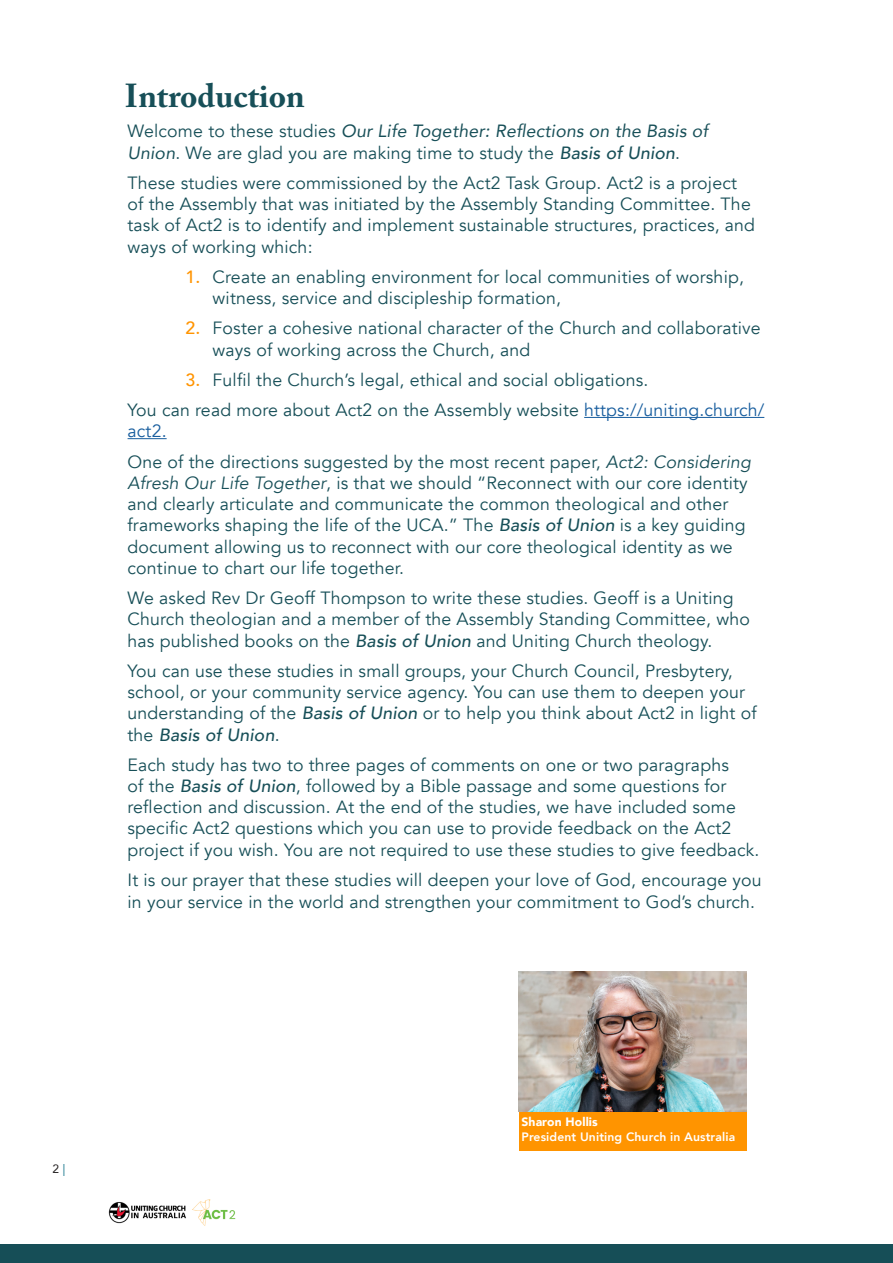
<style>
.page{position:relative;width:893px;height:1263px;background:#fff}
.page>*{position:absolute;margin:0;border:0;box-sizing:border-box;transform-origin:0 0}
.Head_-_grey_Caslon{font:700 33px "Adobe Caslon Pro";color:#174f58}
.t1{font:17.7px/21.3px "Avenir";letter-spacing:.01em;color:#174f58}
.t2{font:800 12.15px "Avenir";letter-spacing:.01em;color:#fff}
.t3{font:900 12.15px "Avenir";letter-spacing:.01em;color:#fff}
.t4{font:12px "Avenir";color:#231f20}
.s1{font-style:italic}
.s2{font-weight:500;font-style:italic}
.s3{font-weight:500;color:#ff9400}
.s4{color:#175d9e}
.s5{font-family:"Minion Pro";color:#0d7087}
</style>
<div class="page">
<img style="left:108px;top:1199px;width:128px;height:27px">
<div style="left:0;top:1244px;width:893px;height:19px;background:#164e57"></div>
<hr style="left:584px;top:417px;width:180px;height:1px;background:#175d9e">
<hr style="left:128px;top:438px;width:39px;height:1px;background:#175d9e">
<div style="left:519px;top:1105px;width:227px;height:45px;background:#ff9400"></div>
<img style="left:519px;top:972px;width:227px;height:140px">
<p class="Head_-_grey_Caslon" style="left:125px;top:76px;width:182px">Introduction</p>
<p class="t1" style="left:128px;top:121px;width:582px">Welcome to these studies <span class="s1">Our Life Together: Reflections on the Basis of<br>Union</span>. We are glad you are making time to study the <span class="s2">Basis of Union</span>.</p>
<p class="t1" style="left:128px;top:172px;width:629px">These studies were commissioned by the Act2 Task Group. Act2 is a project of the Assembly that was initiated by the Assembly Standing Committee. The task of Act2 is to identify and implement sustainable structures, practices, and ways of working which:</p>
<p class="t1" style="left:213px;top:266px;width:533px;text-indent:-27px"><span class="s3">1.</span> Create an enabling environment for local communities of worship, witness, service and discipleship formation,</p>
<p class="t1" style="left:213px;top:318px;width:550px;text-indent:-27px"><span class="s3">2.</span> Foster a cohesive national character of the Church and collaborative ways of working across the Church, and</p>
<p class="t1" style="left:186px;top:369px;width:464px"><span class="s3">3.</span> Fulfil the Church’s legal, ethical and social obligations.</p>
<p class="t1" style="left:128px;top:400px;width:638px">You can read more about Act2 on the Assembly website <span class="s4">https://uniting.church/ act2.</span></p>
<p class="t1" style="left:128px;top:451px;width:625px">One of the directions suggested by the most recent paper, <span class="s1">Act2: Considering Afresh Our Life Together</span>, is that we should “Reconnect with our core identity and clearly articulate and communicate the common theological and other frameworks shaping the life of the UCA.” The <span class="s2">Basis of Union</span> is a key guiding document allowing us to reconnect with our core theological identity as we continue to chart our life together.</p>
<p class="t1" style="left:128px;top:588px;width:624px">We asked Rev Dr Geoff Thompson to write these studies. Geoff is a Uniting<br>Church theologian and a member of the Assembly Standing Committee, who has published books on the <span class="s2">Basis of Union</span> and Uniting Church theology.</p>
<p class="t1" style="left:128px;top:660px;width:631px">You can use these studies in small groups, your Church Council, Presbytery, school, or your community service agency. You can use them to deepen your understanding of the <span class="s2">Basis of Union</span> or to help you think about Act2 in light of the <span class="s2">Basis of Union</span>.</p>
<p class="t1" style="left:128px;top:754px;width:633px">Each study has two to three pages of comments on one or two paragraphs<br>of the <span class="s2">Basis of Union</span>, followed by a Bible passage and some questions for reflection and discussion. At the end of the studies, we have included some specific Act2 questions which you can use to provide feedback on the Act2 project if you wish. You are not required to use these studies to give feedback.</p>
<p class="t1" style="left:128px;top:869px;width:636px">It is our prayer that these studies will deepen your love of God, encourage you in your service in the world and strengthen your commitment to God’s church.</p>
<p class="t4" style="left:52px;top:1159px;width:15px">2 <span class="s5">|</span></p>
<p class="t3" style="left:521px;top:1112px;width:78px">Sharon Hollis</p>
<p class="t2" style="left:521px;top:1127px;width:215px">President Uniting Church in Australia</p>
</div>
